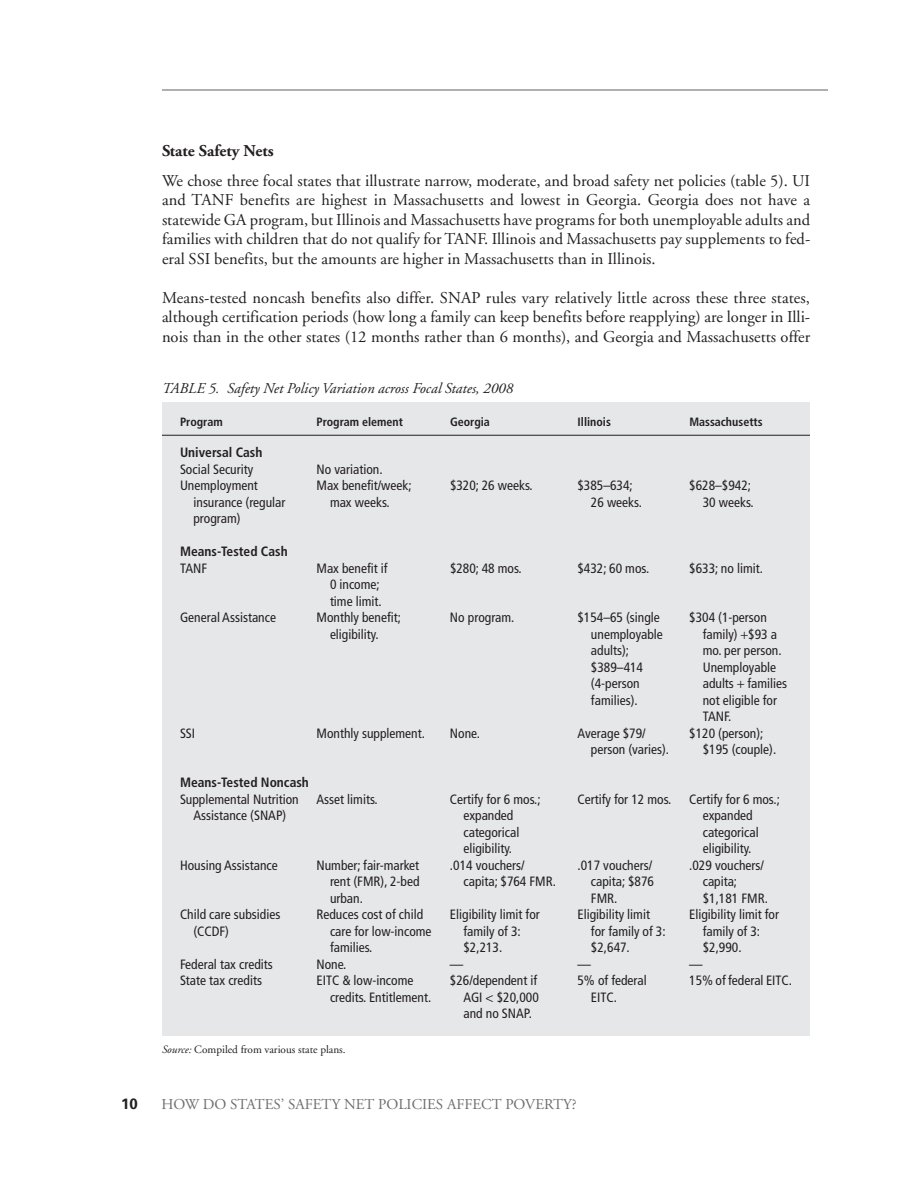
<style>
.page{position:relative;width:918px;height:1188px;background:#fff}
.page>*{position:absolute;margin:0;border:0;box-sizing:border-box;transform-origin:0 0}
.t1{font:16.5px/19.5px "Adobe Garamond";color:#231f20;text-align:justify}
.t2{font:700 16.5px "Adobe Garamond";color:#231f20}
.t3{font:italic 15px "Adobe Garamond";color:#231f20}
.t4{font:15px "Adobe Garamond";color:#6c6d70}
.t5{font:700 15px "Univers";color:#231f20}
.t6{font:condensed 13.5px/16.5px "Frutiger";color:#231f20}
.t7{font:700 condensed 13.5px "Frutiger";color:#231f20}
.t8{font:700 condensed 12px "Frutiger";color:#231f20}
.t9{font:11.25px "Adobe Garamond";color:#231f20}
.s1{font-style:italic}
</style>
<div class="page">
<hr style="left:162px;top:89px;width:666px;height:2px;background:#939598">
<div style="left:162px;top:402px;width:648px;height:634px;background:#e6e7e9"></div>
<hr style="left:162px;top:435px;width:648px;height:1px;background:#231f20">
<p class="t2" style="left:162px;top:144px;width:113px">State Safety Nets</p>
<p class="t1" style="left:162px;top:172px;width:650px">We chose three focal states that illustrate narrow, moderate, and broad safety net policies (table 5). UI and TANF benefits are highest in Massachusetts and lowest in Georgia. Georgia does not have a statewide GA program, but Illinois and Massachusetts have programs for both unemployable adults and families with children that do not qualify for TANF. Illinois and Massachusetts pay supplements to fed&shy;eral SSI benefits, but the amounts are higher in Massachusetts than in Illinois.</p>
<p class="t1" style="left:162px;top:289px;width:650px">Means-tested noncash benefits also differ. SNAP rules vary relatively little across these three states, although certification periods (how long a family can keep benefits before reapplying) are longer in Illi&shy;nois than in the other states (12 months rather than 6 months), and Georgia and Massachusetts offer</p>
<p class="t3" style="left:162px;top:382px;width:353px">TABLE 5. Safety Net Policy Variation across Focal States, 2008</p>
<p class="t8" style="left:180px;top:417px;width:44px">Program</p>
<p class="t8" style="left:317px;top:417px;width:88px">Program element</p>
<p class="t8" style="left:450px;top:417px;width:41px">Georgia</p>
<p class="t8" style="left:578px;top:417px;width:35px">Illinois</p>
<p class="t8" style="left:689px;top:417px;width:75px">Massachusetts</p>
<p class="t7" style="left:180px;top:447px;width:84px">Universal Cash</p>
<p class="t6" style="left:180px;top:462px;width:75px">Social Security</p>
<p class="t6" style="left:180px;top:478px;width:79px">Unemployment</p>
<p class="t6" style="left:194px;top:495px;width:94px">insurance (regular</p>
<p class="t6" style="left:194px;top:511px;width:49px">program)</p>
<p class="t7" style="left:180px;top:546px;width:109px">Means-Tested Cash</p>
<p class="t6" style="left:180px;top:561px;width:29px">TANF</p>
<p class="t6" style="left:180px;top:610px;width:98px">General Assistance</p>
<p class="t6" style="left:316px;top:462px;width:68px">No variation.</p>
<p class="t6" style="left:316px;top:479px;width:97px">Max benefit/week;</p>
<p class="t6" style="left:330px;top:495px;width:61px">max weeks.</p>
<p class="t6" style="left:450px;top:479px;width:84px">$320; 26 weeks.</p>
<p class="t6" style="left:591px;top:479px;width:53px;text-indent:-14px">$385–634;<br>26 weeks.</p>
<p class="t6" style="left:689px;top:479px;width:66px;text-align:right">$628–$942;<br>30 weeks.</p>
<p class="t6" style="left:577px;top:561px;width:73px">$432; 60 mos.</p>
<p class="t6" style="left:591px;top:611px;width:73px;text-indent:-14px">$154–65 (single unemployable adults); $389–414 (4-person families).</p>
<p class="t6" style="left:591px;top:726px;width:80px;text-indent:-14px">Average $79/ person (varies).</p>
<p class="t6" style="left:577px;top:792px;width:95px">Certify for 12 mos.</p>
<p class="t6" style="left:450px;top:561px;width:73px">$280; 48 mos.</p>
<p class="t6" style="left:450px;top:611px;width:66px">No program.</p>
<p class="t6" style="left:689px;top:561px;width:75px">$633; no limit.</p>
<p class="t6" style="left:689px;top:611px;width:79px">$304 (1-person</p>
<p class="t6" style="left:703px;top:627px;width:76px">family) $93 a</p>
<p class="t6" style="left:703px;top:644px;width:80px">mo. per person.</p>
<p class="t6" style="left:703px;top:660px;width:75px">Unemployable</p>
<p class="t6" style="left:703px;top:677px;width:86px">adults families</p>
<p class="t6" style="left:703px;top:693px;width:76px">not eligible for</p>
<p class="t6" style="left:703px;top:710px;width:30px">TANF.</p>
<p class="t6" style="left:689px;top:726px;width:76px">$120 (person);</p>
<p class="t6" style="left:703px;top:743px;width:75px">$195 (couple).</p>
<p class="t6" style="left:689px;top:792px;width:92px">Certify for 6 mos.;</p>
<p class="t6" style="left:703px;top:809px;width:51px">expanded</p>
<p class="t6" style="left:703px;top:825px;width:57px">categorical</p>
<p class="t6" style="left:703px;top:842px;width:50px">eligibility.</p>
<p class="t6" style="left:689px;top:858px;width:76px">.029 vouchers/</p>
<p class="t6" style="left:703px;top:875px;width:36px">capita;</p>
<p class="t6" style="left:703px;top:891px;width:67px">$1,181 FMR.</p>
<p class="t6" style="left:689px;top:908px;width:91px">Eligibility limit for</p>
<p class="t6" style="left:703px;top:924px;width:59px">family of 3:</p>
<p class="t6" style="left:703px;top:941px;width:40px">$2,990.</p>
<p class="t6" style="left:689px;top:957px;width:15px">—</p>
<p class="t6" style="left:689px;top:974px;width:104px">15% of federal EITC.</p>
<p class="t6" style="left:316px;top:561px;width:73px">Max benefit if</p>
<p class="t6" style="left:330px;top:578px;width:51px">0 income;</p>
<p class="t6" style="left:330px;top:594px;width:53px">time limit.</p>
<p class="t6" style="left:316px;top:611px;width:86px">Monthly benefit;</p>
<p class="t6" style="left:330px;top:627px;width:50px">eligibility.</p>
<p class="t6" style="left:316px;top:726px;width:110px">Monthly supplement.</p>
<p class="t6" style="left:180px;top:726px;width:17px">SSI</p>
<p class="t7" style="left:180px;top:777px;width:130px">Means-Tested Noncash</p>
<p class="t6" style="left:180px;top:792px;width:120px;text-align:center">Supplemental Nutrition<br>Assistance (SNAP)</p>
<p class="t6" style="left:180px;top:858px;width:99px">Housing Assistance</p>
<p class="t6" style="left:194px;top:907px;width:88px;text-indent:-14px">Child care subsidies (CCDF)</p>
<p class="t6" style="left:180px;top:957px;width:94px">Federal tax credits<br>State tax credits</p>
<p class="t6" style="left:450px;top:726px;width:32px">None.</p>
<p class="t6" style="left:450px;top:792px;width:92px">Certify for 6 mos.;</p>
<p class="t6" style="left:463px;top:809px;width:51px">expanded</p>
<p class="t6" style="left:463px;top:825px;width:57px">categorical</p>
<p class="t6" style="left:463px;top:842px;width:50px">eligibility.</p>
<p class="t6" style="left:450px;top:858px;width:76px">.014 vouchers/</p>
<p class="t6" style="left:463px;top:875px;width:94px">capita; $764 FMR.</p>
<p class="t6" style="left:450px;top:908px;width:91px">Eligibility limit for</p>
<p class="t6" style="left:463px;top:924px;width:59px">family of 3:</p>
<p class="t6" style="left:463px;top:941px;width:40px">$2,213.</p>
<p class="t6" style="left:450px;top:957px;width:15px">—</p>
<p class="t6" style="left:450px;top:974px;width:89px">$26/dependent if</p>
<p class="t6" style="left:463px;top:990px;width:77px">AGI &lt; $20,000</p>
<p class="t6" style="left:463px;top:1007px;width:70px">and no SNAP.</p>
<p class="t6" style="left:316px;top:792px;width:63px">Asset limits.</p>
<p class="t6" style="left:316px;top:858px;width:104px">Number; fair-market</p>
<p class="t6" style="left:330px;top:875px;width:91px">rent (FMR), 2-bed</p>
<p class="t6" style="left:330px;top:891px;width:34px">urban.</p>
<p class="t6" style="left:316px;top:908px;width:108px">Reduces cost of child</p>
<p class="t6" style="left:330px;top:924px;width:103px">care for low-income</p>
<p class="t6" style="left:330px;top:941px;width:44px">families.</p>
<p class="t6" style="left:316px;top:957px;width:32px">None.</p>
<p class="t6" style="left:316px;top:974px;width:98px">EITC &amp; low-income</p>
<p class="t6" style="left:330px;top:990px;width:103px">credits. Entitlement.</p>
<p class="t6" style="left:577px;top:858px;width:76px">.017 vouchers/</p>
<p class="t6" style="left:591px;top:875px;width:64px">capita; $876</p>
<p class="t6" style="left:591px;top:891px;width:28px">FMR.</p>
<p class="t6" style="left:577px;top:908px;width:74px">Eligibility limit</p>
<p class="t6" style="left:591px;top:924px;width:76px">for family of 3:</p>
<p class="t6" style="left:591px;top:941px;width:40px">$2,647.</p>
<p class="t6" style="left:577px;top:957px;width:15px">—</p>
<p class="t6" style="left:577px;top:974px;width:71px">5% of federal</p>
<p class="t6" style="left:591px;top:990px;width:28px">EITC.</p>
<p class="t9" style="left:162px;top:1045px;width:185px"><span class="s1">Source:</span> Compiled from various state plans.</p>
<p class="t5" style="left:121px;top:1098px;width:18px">10</p>
<p class="t4" style="left:162px;top:1098px;width:417px">HOW DO STATES’ SAFETY NET POLICIES AFFECT POVERTY?</p>
</div>
